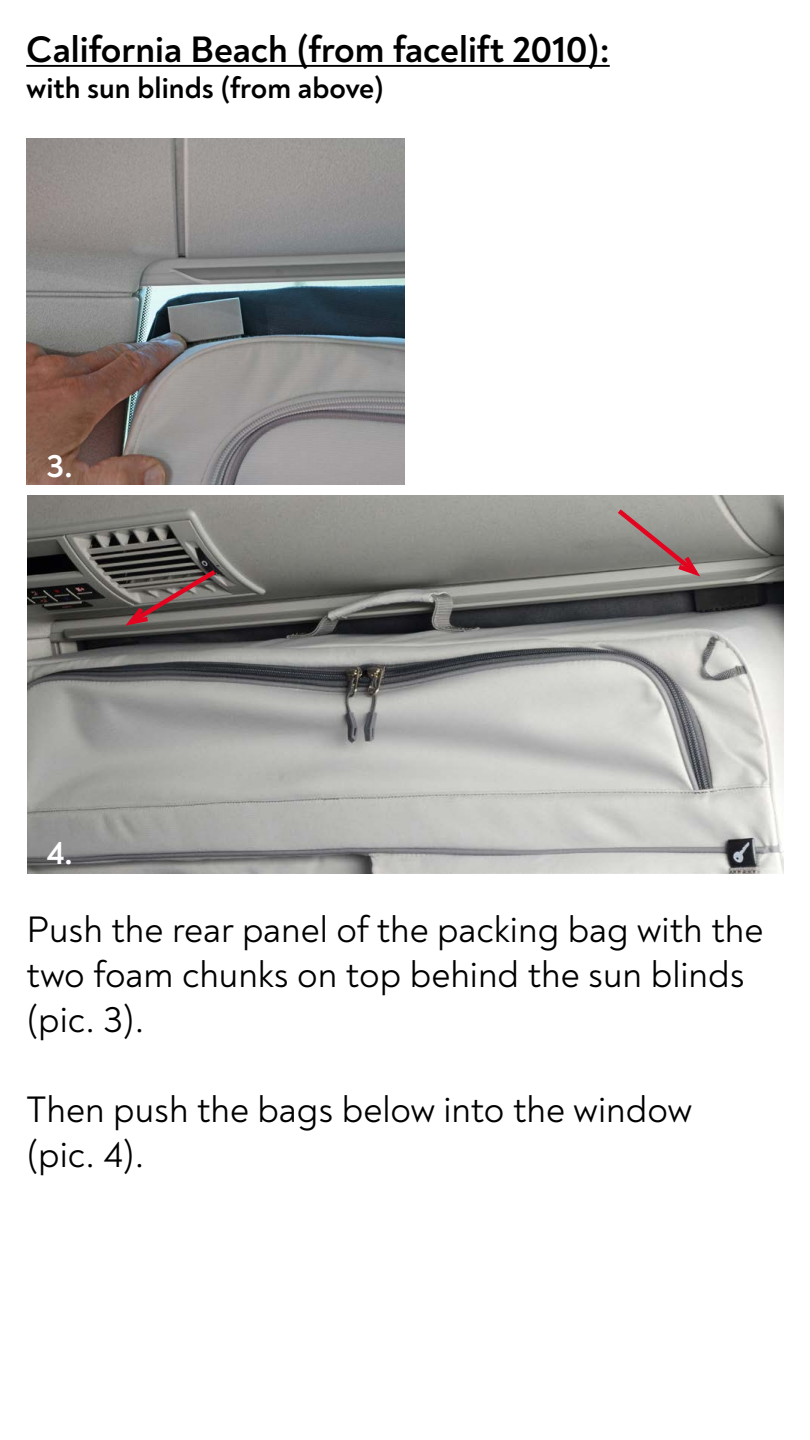
<style>
.page{position:relative;width:810px;height:1440px;background:#fff}
.page>*{position:absolute;margin:0;border:0;box-sizing:border-box;transform-origin:0 0}
.t1{font:37.5px/45px "Noah";color:#000}
.t2{font:700 37.5px "Noah";color:#000}
.t3{font:700 33px "Noah";color:#fff}
.t4{font:700 30px "Noah";color:#000}
</style>
<div class="page">
<img style="left:27px;top:138px;width:378px;height:346px">
<img style="left:27px;top:495px;width:756px;height:378px">
<svg style="left:613px;top:505px;width:92px;height:76px;background:#9a8986"></svg>
<svg style="left:120px;top:566px;width:101px;height:63px;background:#6a5654"></svg>
<hr style="left:26px;top:65px;width:584px;height:2px;background:#000">
<p class="t2" style="left:26px;top:26px;width:585px">California Beach (from facelift 2010):</p>
<p class="t4" style="left:26px;top:69px;width:359px">with sun blinds (from above)</p>
<p class="t3" style="left:47px;top:445px;width:28px">3.</p>
<p class="t3" style="left:47px;top:832px;width:28px">4.</p>
<p class="t1" style="left:27px;top:907px;width:738px">Push the rear panel of the packing bag with the two foam chunks on top behind the sun blinds (pic. 3).</p>
<p class="t1" style="left:27px;top:1087px;width:667px">Then push the bags below into the window (pic. 4).</p>
</div>
